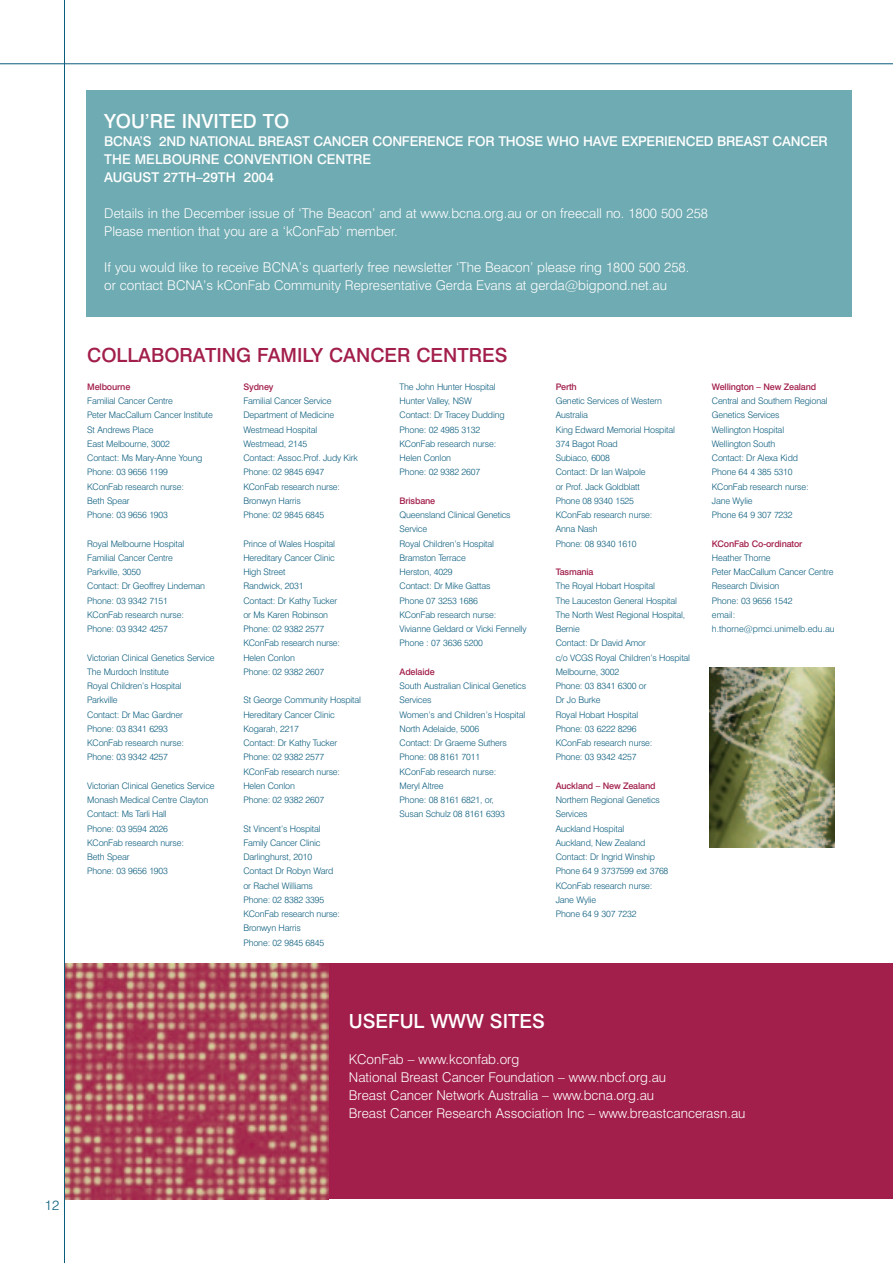
<style>
.page{position:relative;width:893px;height:1263px;background:#fff}
.page>*{position:absolute;margin:0;border:0;box-sizing:border-box;transform-origin:0 0}
.t1{font:500 19.5px "Swiss 721 BT";color:#a21e4b}
.t2{font:500 19.5px "Swiss 721 BT";color:#fff}
.t3{font:300 13.5px/18px "Swiss 721 BT";color:#fff}
.t4{font:500 13.5px/18px "Swiss 721 BT";letter-spacing:-.015em;color:#fff}
.t5{font:300 13.5px "Swiss 721 BT";color:#0a5c7d}
.t6{font:300 9px/14.2px "Swiss 721 BT";letter-spacing:-.015em;color:#0a5c7d}
.t7{font:500 9px "Swiss 721 BT";letter-spacing:-.015em;color:#a21e4b}
</style>
<div class="page">
<div style="left:64px;top:964px;width:828px;height:235px;background:#a21e4b"></div>
<img style="left:65px;top:964px;width:263px;height:235px">
<div style="left:86px;top:90px;width:765px;height:227px;background:#6fabb2"></div>
<hr style="left:0;top:63px;width:892px;height:1px;background:#0a5c7d">
<hr style="left:64px;top:0;width:1px;height:1263px;background:#0a5c7d">
<img style="left:710px;top:668px;width:124px;height:179px">
<h1 class="t2" style="left:104px;top:114px;width:187px">YOU’RE INVITED TO</h1>
<h2 class="t4" style="left:104px;top:133px;width:725px">BCNA’S 2ND NATIONAL BREAST CANCER CONFERENCE FOR THOSE WHO HAVE EXPERIENCED BREAST CANCER<br>THE MELBOURNE CONVENTION CENTRE<br>AUGUST 27TH–29TH 2004</h2>
<h2 class="t3" style="left:104px;top:205px;width:605px">Details in the December issue of ‘The Beacon’ and at www.bcna.org.au or on freecall no. 1800 500 258<br>Please mention that you are a ‘kConFab’ member.</h2>
<h2 class="t3" style="left:104px;top:259px;width:586px">If you would like to receive BCNA’s quarterly free newsletter ‘The Beacon’ please ring 1800 500 258. or contact BCNA’s kConFab Community Representative Gerda Evans at gerda@bigpond.net.au</h2>
<h1 class="t1" style="left:87px;top:348px;width:422px">COLLABORATING FAMILY CANCER CENTRES</h1>
<p class="t7" style="left:87px;top:384px;width:45px">Melbourne</p>
<p class="t6" style="left:87px;top:395px;width:127px">Familial Cancer Centre<br>Peter MacCallum Cancer Institute<br>St Andrews Place<br>East Melbourne, 3002<br>Contact: Ms Mary-Anne Young<br>Phone: 03 9656 1199<br>KConFab research nurse:<br>Beth Spear<br>Phone: 03 9656 1903</p>
<p class="t6" style="left:87px;top:537px;width:119px">Royal Melbourne Hospital<br>Familial Cancer Centre<br>Parkville, 3050<br>Contact: Dr Geoffrey Lindeman<br>Phone: 03 9342 7151<br>KConFab research nurse:<br>Phone: 03 9342 4257</p>
<p class="t6" style="left:87px;top:651px;width:129px">Victorian Clinical Genetics Service<br>The Murdoch Institute<br>Royal Children’s Hospital<br>Parkville<br>Contact: Dr Mac Gardner<br>Phone: 03 8341 6293<br>KConFab research nurse:<br>Phone: 03 9342 4257</p>
<p class="t6" style="left:87px;top:779px;width:129px">Victorian Clinical Genetics Service<br>Monash Medical Centre Clayton<br>Contact: Ms Tarli Hall<br>Phone: 03 9594 2026<br>KConFab research nurse:<br>Beth Spear<br>Phone: 03 9656 1903</p>
<p class="t7" style="left:243px;top:384px;width:32px">Sydney</p>
<p class="t6" style="left:243px;top:395px;width:116px">Familial Cancer Service<br>Department of Medicine<br>Westmead Hospital<br>Westmead, 2145<br>Contact: Assoc.Prof. Judy Kirk<br>Phone: 02 9845 6947<br>KConFab research nurse:<br>Bronwyn Harris<br>Phone: 02 9845 6845</p>
<p class="t6" style="left:243px;top:537px;width:98px">Prince of Wales Hospital<br>Hereditary Cancer Clinic<br>High Street<br>Randwick, 2031<br>Contact: Dr Kathy Tucker or Ms Karen Robinson<br>Phone: 02 9382 2577<br>KConFab research nurse:<br>Helen Conlon<br>Phone: 02 9382 2607</p>
<p class="t6" style="left:243px;top:694px;width:119px">St George Community Hospital<br>Hereditary Cancer Clinic<br>Kogarah, 2217<br>Contact: Dr Kathy Tucker<br>Phone: 02 9382 2577<br>KConFab research nurse:<br>Helen Conlon<br>Phone: 02 9382 2607</p>
<p class="t6" style="left:243px;top:822px;width:98px">St Vincent’s Hospital<br>Family Cancer Clinic<br>Darlinghurst, 2010<br>Contact Dr Robyn Ward or Rachel Williams<br>Phone: 02 8382 3395<br>KConFab research nurse:<br>Bronwyn Harris<br>Phone: 02 9845 6845</p>
<p class="t6" style="left:399px;top:380px;width:107px">The John Hunter Hospital<br>Hunter Valley, NSW<br>Contact: Dr Tracey Dudding<br>Phone: 02 4985 3132<br>KConFab research nurse:<br>Helen Conlon<br>Phone: 02 9382 2607</p>
<p class="t7" style="left:399px;top:498px;width:37px">Brisbane</p>
<p class="t6" style="left:399px;top:509px;width:129px">Queensland Clinical Genetics<br>Service<br>Royal Children’s Hospital<br>Bramston Terrace<br>Herston, 4029<br>Contact: Dr Mike Gattas<br>Phone 07 3253 1686<br>KConFab research nurse:<br>Vivianne Geldard or Vicki Fennelly<br>Phone : 07 3636 5200</p>
<p class="t7" style="left:399px;top:669px;width:37px">Adelaide</p>
<p class="t6" style="left:399px;top:680px;width:128px">South Australian Clinical Genetics<br>Services<br>Women’s and Children’s Hospital<br>North Adelaide, 5006<br>Contact: Dr Graeme Suthers<br>Phone: 08 8161 7011<br>KConFab research nurse:<br>Meryl Altree<br>Phone: 08 8161 6821, or,<br>Susan Schulz 08 8161 6393</p>
<p class="t7" style="left:555px;top:384px;width:23px">Perth</p>
<p class="t6" style="left:555px;top:395px;width:121px">Genetic Services of Western<br>Australia<br>King Edward Memorial Hospital<br>374 Bagot Road<br>Subiaco, 6008<br>Contact: Dr Ian Walpole<br>or Prof. Jack Goldblatt<br>Phone 08 9340 1525<br>KConFab research nurse:<br>Anna Nash<br>Phone: 08 9340 1610</p>
<p class="t7" style="left:555px;top:569px;width:39px">Tasmania</p>
<p class="t6" style="left:555px;top:580px;width:136px">The Royal Hobart Hospital<br>The Lauceston General Hospital<br>The North West Regional Hospital,<br>Bernie<br>Contact: Dr David Amor<br>c/o VCGS Royal Children’s Hospital<br>Melbourne, 3002<br>Phone: 03 8341 6300 or<br>Dr Jo Burke<br>Royal Hobart Hospital<br>Phone: 03 6222 8296<br>KConFab research nurse:<br>Phone: 03 9342 4257</p>
<p class="t7" style="left:555px;top:782px;width:101px">Auckland – New Zealand</p>
<p class="t6" style="left:555px;top:794px;width:114px">Northern Regional Genetics<br>Services<br>Auckland Hospital<br>Auckland, New Zealand<br>Contact: Dr Ingrid Winship<br>Phone 64 9 3737599 ext 3768<br>KConFab research nurse:<br>Jane Wylie<br>Phone 64 9 307 7232</p>
<p class="t7" style="left:711px;top:383px;width:106px">Wellington – New Zealand</p>
<p class="t6" style="left:711px;top:395px;width:117px">Central and Southern Regional<br>Genetics Services<br>Wellington Hospital<br>Wellington South<br>Contact: Dr Alexa Kidd<br>Phone 64 4 385 5310<br>KConFab research nurse:<br>Jane Wylie<br>Phone 64 9 307 7232</p>
<p class="t7" style="left:711px;top:540px;width:92px">KConFab Co-ordinator</p>
<p class="t6" style="left:711px;top:551px;width:124px">Heather Thorne<br>Peter MacCallum Cancer Centre<br>Research Division<br>Phone: 03 9656 1542<br>email: h.thorne@pmci.unimelb.edu.au</p>
<h1 class="t2" style="left:349px;top:1014px;width:197px">USEFUL WWW SITES</h1>
<h2 class="t3" style="left:349px;top:1051px;width:398px">KConFab – www.kconfab.org<br>National Breast Cancer Foundation – www.nbcf.org.au<br>Breast Cancer Network Australia – www.bcna.org.au<br>Breast Cancer Research Association Inc – www.breastcancerasn.au</h2>
<h2 class="t5" style="left:45px;top:1201px;width:16px">12</h2>
</div>
